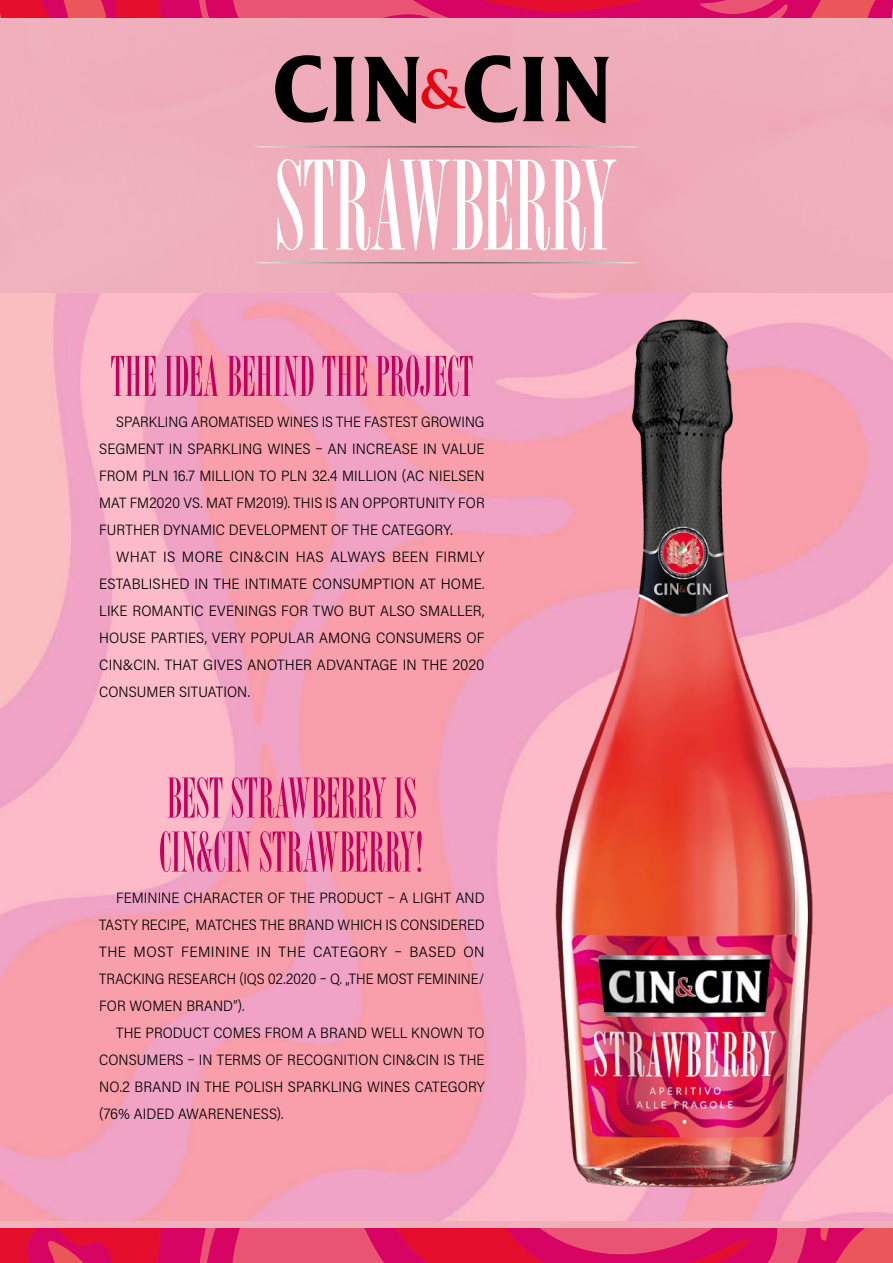
<style>
.page{position:relative;width:893px;height:1263px;background:#fff}
.page>*{position:absolute;margin:0;border:0;box-sizing:border-box;transform-origin:0 0}
.t1{font:134.7px "Bordeaux Roman Bold Plain";letter-spacing:-.01em;color:#fff}
.t2{font:60px/54px "Bordeaux Roman Bold Plain";letter-spacing:-.005em;color:#c3005d}
.t3{font:300 15px/27px "Acumin Pro Semi Cond";letter-spacing:.005em;color:#000;text-align:justify}
</style>
<div class="page">
<div style="left:0;top:17px;width:893px;height:1212px;background:#efadba"></div>
<img style="left:0;top:293px;width:893px;height:927px">
<img style="left:548px;top:309px;width:273px;height:888px">
<svg style="left:0;top:1229px;width:893px;height:34px;background:#e12359"></svg>
<svg style="left:275px;top:55px;width:334px;height:68px;background:#90626a"></svg>
<hr style="left:240px;top:146px;width:207px;height:1px;background:#fff">
<hr style="left:446px;top:146px;width:207px;height:1px;background:#fff">
<hr style="left:240px;top:262px;width:207px;height:1px;background:#fff">
<hr style="left:446px;top:262px;width:207px;height:1px;background:#fff">
<svg style="left:0;top:0;width:893px;height:17px;background:#e0235d"></svg>
<h1 class="t1" style="left:274px;top:144px;width:344px">STRAWBERRY</h1>
<h2 class="t2" style="left:111px;top:352px;width:364px">THE IDEA BEHIND THE PROJECT</h2>
<p class="t3" style="left:99px;top:408px;width:387px;text-indent:17px">SPARKLING AROMATISED WINES IS THE FASTEST GROWING SEGMENT IN SPARKLING WINES – AN INCREASE IN VALUE FROM PLN 16.7 MILLION TO PLN 32.4 MILLION (AC NIELSEN MAT FM2020 VS. MAT FM2019). THIS IS AN OPPORTUNITY FOR FURTHER DYNAMIC DEVELOPMENT OF THE CATEGORY.</p>
<p class="t3" style="left:99px;top:543px;width:387px;text-indent:17px">WHAT IS MORE CIN&amp;CIN HAS ALWAYS BEEN FIRMLY ESTABLISHED IN THE INTIMATE CONSUMPTION AT HOME.<br>LIKE ROMANTIC EVENINGS FOR TWO BUT ALSO SMALLER, HOUSE PARTIES, VERY POPULAR AMONG CONSUMERS OF CIN&amp;CIN. THAT GIVES ANOTHER ADVANTAGE IN THE 2020<br>CONSUMER SITUATION.</p>
<h2 class="t2" style="left:159px;top:774px;width:268px">BEST STRAWBERRY IS<br>CIN&amp;CIN STRAWBERRY!</h2>
<p class="t3" style="left:99px;top:883px;width:387px;text-indent:17px">FEMININE CHARACTER OF THE PRODUCT – A LIGHT AND TASTY RECIPE, MATCHES THE BRAND WHICH IS CONSIDERED THE MOST FEMININE IN THE CATEGORY – BASED ON TRACKING RESEARCH (IQS 02.2020 – Q. „THE MOST FEMININE/ FOR WOMEN BRAND”).</p>
<p class="t3" style="left:99px;top:1018px;width:387px;text-indent:17px">THE PRODUCT COMES FROM A BRAND WELL KNOWN TO CONSUMERS – IN TERMS OF RECOGNITION CIN&amp;CIN IS THE NO.2 BRAND IN THE POLISH SPARKLING WINES CATEGORY (76% AIDED AWARENENESS).</p>
</div>
